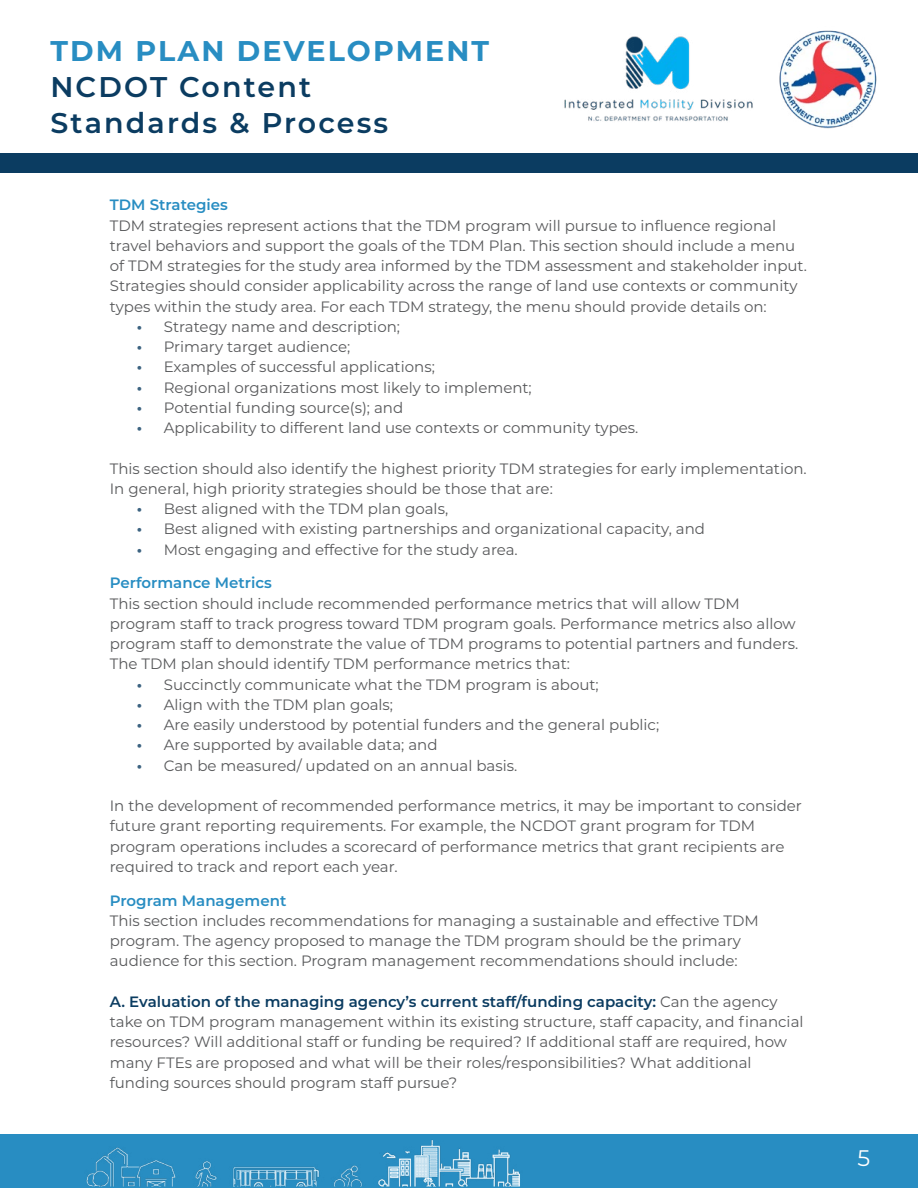
<style>
.page{position:relative;width:918px;height:1188px;background:#fff}
.page>*{position:absolute;margin:0;border:0;box-sizing:border-box;transform-origin:0 0}
.t1{font:600 28.5px/36px "Montserrat";letter-spacing:.075em;color:#0b3c61}
.t2{font:700 28.5px "Montserrat";letter-spacing:.075em;color:#288dc2}
.t3{font:22.5px "Montserrat";color:#fff}
.t4{font:15px/20.2px "Montserrat";color:#58595b}
.t5{font:600 15px "Montserrat";color:#288dc2}
.s1{font-weight:700;color:#3c6381}
.s2{font-weight:600;color:#0b3c61}
</style>
<div class="page">
<div style="left:0;top:153px;width:918px;height:20px;background:#0b3c61"></div>
<img style="left:779px;top:30px;width:98px;height:99px">
<img style="left:564px;top:36px;width:189px;height:85px">
<svg style="left:0;top:1134px;width:918px;height:54px;background:#3191c3"></svg>
<h1 class="t2" style="left:50px;top:30px;width:440px">TDM PLAN DEVELOPMENT</h1>
<h1 class="t1" style="left:50px;top:68px;width:339px">NCDOT Content<br>Standards &amp; Process</h1>
<p class="t5" style="left:110px;top:194px;width:120px">TDM Strategies</p>
<p class="t4" style="left:110px;top:215px;width:699px">TDM strategies represent actions that the TDM program will pursue to influence regional travel behaviors and support the goals of the TDM Plan. This section should include a menu of TDM strategies for the study area informed by the TDM assessment and stakeholder input.<br>Strategies should consider applicability across the range of land use contexts or community types within the study area. For each TDM strategy, the menu should provide details on:</p>
<p class="t4" style="left:137px;top:316px;width:265px"><span class="s1">•</span> Strategy name and description;</p>
<p class="t4" style="left:137px;top:336px;width:215px"><span class="s1">•</span> Primary target audience;</p>
<p class="t4" style="left:137px;top:356px;width:300px"><span class="s1">•</span> Examples of successful applications;</p>
<p class="t4" style="left:137px;top:377px;width:397px"><span class="s1">•</span> Regional organizations most likely to implement;</p>
<p class="t4" style="left:137px;top:397px;width:268px"><span class="s1">•</span> Potential funding source(s); and</p>
<p class="t4" style="left:137px;top:417px;width:503px"><span class="s1">•</span> Applicability to different land use contexts or community types.</p>
<p class="t4" style="left:110px;top:458px;width:699px">This section should also identify the highest priority TDM strategies for early implementation.<br>In general, high priority strategies should be those that are:</p>
<p class="t4" style="left:137px;top:498px;width:313px"><span class="s1">•</span> Best aligned with the TDM plan goals,</p>
<p class="t4" style="left:137px;top:518px;width:570px"><span class="s1">•</span> Best aligned with existing partnerships and organizational capacity, and</p>
<p class="t4" style="left:137px;top:539px;width:382px"><span class="s1">•</span> Most engaging and effective for the study area.</p>
<p class="t5" style="left:110px;top:572px;width:163px">Performance Metrics</p>
<p class="t4" style="left:110px;top:593px;width:690px">This section should include recommended performance metrics that will allow TDM program staff to track progress toward TDM program goals. Performance metrics also allow program staff to demonstrate the value of TDM programs to potential partners and funders.<br>The TDM plan should identify TDM performance metrics that:</p>
<p class="t4" style="left:137px;top:674px;width:464px"><span class="s1">•</span> Succinctly communicate what the TDM program is about;</p>
<p class="t4" style="left:137px;top:694px;width:258px"><span class="s1">•</span> Align with the TDM plan goals;</p>
<p class="t4" style="left:137px;top:714px;width:524px"><span class="s1">•</span> Are easily understood by potential funders and the general public;</p>
<p class="t4" style="left:137px;top:734px;width:302px"><span class="s1">•</span> Are supported by available data; and</p>
<p class="t4" style="left:137px;top:755px;width:382px"><span class="s1">•</span> Can be measured/ updated on an annual basis.</p>
<p class="t4" style="left:110px;top:795px;width:694px">In the development of recommended performance metrics, it may be important to consider future grant reporting requirements. For example, the NCDOT grant program for TDM program operations includes a scorecard of performance metrics that grant recipients are required to track and report each year.</p>
<p class="t5" style="left:110px;top:890px;width:178px">Program Management</p>
<p class="t4" style="left:110px;top:910px;width:651px">This section includes recommendations for managing a sustainable and effective TDM program. The agency proposed to manage the TDM program should be the primary audience for this section. Program management recommendations should include:</p>
<p class="t4" style="left:110px;top:991px;width:695px"><span class="s2">A. Evaluation of the managing agency’s current staff/funding capacity:</span> Can the agency take on TDM program management within its existing structure, staff capacity, and financial resources? Will additional staff or funding be required? If additional staff are required, how many FTEs are proposed and what will be their roles/responsibilities? What additional funding sources should program staff pursue?</p>
<h2 class="t3" style="left:858px;top:1142px;width:14px">5</h2>
</div>
